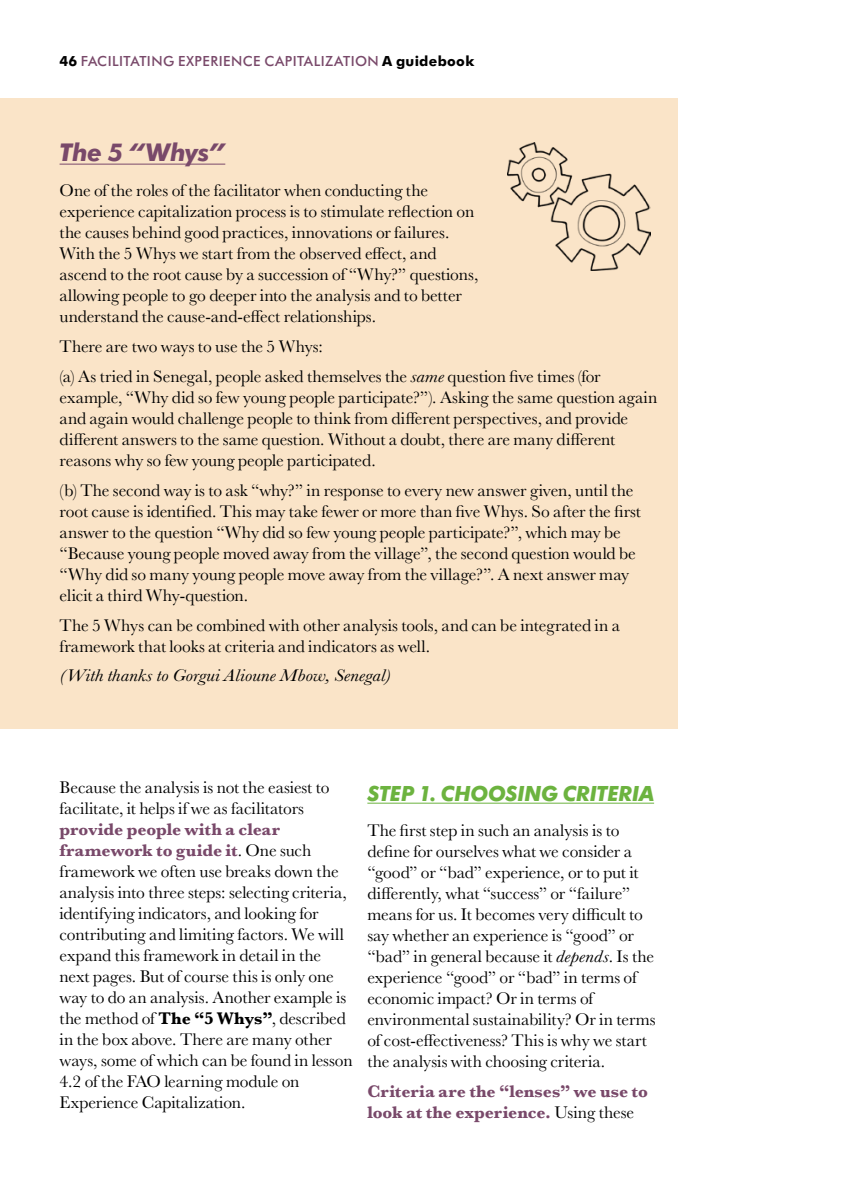
<style>
.page{position:relative;width:844px;height:1191px;background:#fff}
.page>*{position:absolute;margin:0;border:0;box-sizing:border-box;transform-origin:0 0}
.t1{font:italic 700 24.5px "Futura BT";letter-spacing:-.015em;color:#79496a}
.t2{font:italic 700 21px "Futura BT";letter-spacing:-.02em;color:#6cb33f}
.t3{font:17.5px/21px "Baskerville";letter-spacing:-.005em;color:#000}
.t4{font:700 17.5px/21px "Baskerville";color:#79496a}
.t5{font:italic 17.5px "Baskerville";letter-spacing:.005em;color:#000;scale:1.15 1}
.t6{font:500 14px "Futura BT";letter-spacing:.03em;color:#79496a}
.s1{font-weight:700;color:#000}
.s2{font-style:italic}
.s3{font-weight:700;color:#79496a}
.s4{font-weight:700}
.s5{font-weight:400;color:#000}
</style>
<div class="page">
<hr style="left:367px;top:802px;width:287px;height:1px;background:#6cb33f">
<div style="left:0;top:98px;width:677px;height:630px;background:#fae4c8"></div>
<hr style="left:60px;top:164px;width:165px;height:1px;background:#79496a">
<img style="left:507px;top:142px;width:143px;height:128px">
<p class="t6" style="left:60px;top:52px;width:416px"><span class="s1">46</span> FACILITATING EXPERIENCE CAPITALIZATION <span class="s1">A guidebook</span></p>
<h1 class="t1" style="left:60px;top:138px;width:167px">The 5 “Whys”</h1>
<p class="t3" style="left:60px;top:180px;width:420px">One of the roles of the facilitator when conducting the experience capitalization process is to stimulate reflection on the causes behind good practices, innovations or failures.<br>With the 5 Whys we start from the observed effect, and ascend to the root cause by a succession of “Why?” questions, allowing people to go deeper into the analysis and to better understand the cause-and-effect relationships.</p>
<p class="t3" style="left:60px;top:332px;width:542px;line-height:29.8px">There are two ways to use the 5 Whys:<br>(a) As tried in Senegal, people asked themselves the <span class="s2">same</span> question five times (for</p>
<p class="t3" style="left:60px;top:387px;width:599px">example, “Why did so few young people participate?”). Asking the same question again and again would challenge people to think from different perspectives, and provide different answers to the same question. Without a doubt, there are many different reasons why so few young people participated.</p>
<p class="t3" style="left:60px;top:480px;width:583px">(b) The second way is to ask “why?” in response to every new answer given, until the root cause is identified. This may take fewer or more than five Whys. So after the first answer to the question “Why did so few young people participate?”, which may be “Because young people moved away from the village”, the second question would be “Why did so many young people move away from the village?”. A next answer may elicit a third Why-question.</p>
<p class="t3" style="left:60px;top:614px;width:562px">The 5 Whys can be combined with other analysis tools, and can be integrated in a framework that looks at criteria and indicators as well.</p>
<p class="t5" style="left:60px;top:664px;width:290px">(With thanks to Gorgui Alioune Mbow, Senegal)</p>
<p class="t3" style="left:60px;top:777px;width:271px">Because the analysis is not the easiest to facilitate, it helps if we as facilitators</p>
<p class="t3" style="left:60px;top:819px;width:294px"><span class="s3">provide people with a clear framework to guide it</span>. One such framework we often use breaks down the analysis into three steps: selecting criteria, identifying indicators, and looking for contributing and limiting factors. We will expand this framework in detail in the next pages. But of course this is only one way to do an analysis. Another example is the method of <span class="s4">The “5 Whys”</span>, described in the box above. There are many other ways, some of which can be found in lesson 4.2 of the FAO learning module on Experience Capitalization.</p>
<p class="t2" style="left:367px;top:780px;width:288px">STEP 1. CHOOSING CRITERIA</p>
<p class="t3" style="left:367px;top:820px;width:290px">The first step in such an analysis is to define for ourselves what we consider a “good” or “bad” experience, or to put it differently, what “success” or “failure” means for us. It becomes very difficult to say whether an experience is “good” or “bad” in general because it <span class="s2">depends</span>. Is the experience “good” or “bad” in terms of economic impact? Or in terms of environmental sustainability? Or in terms of cost-effectiveness? This is why we start the analysis with choosing criteria.</p>
<p class="t4" style="left:367px;top:1080px;width:282px">Criteria are the “lenses” we use to look at the experience. <span class="s5">Using these</span></p>
</div>
